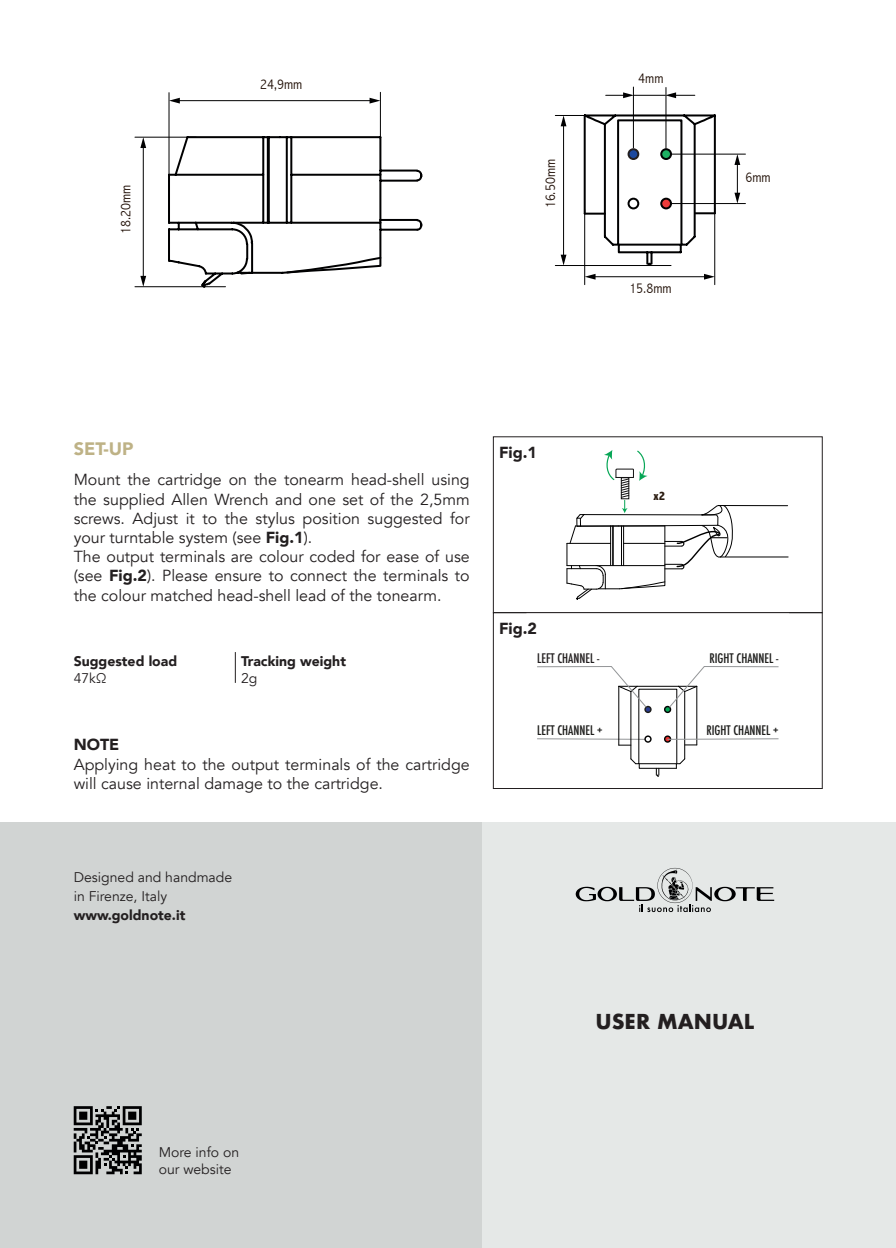
<style>
.page{position:relative;width:896px;height:1248px;background:#fff}
.page>*{position:absolute;margin:0;border:0;box-sizing:border-box;transform-origin:0 0}
.t1{font:700 20px "Futura";color:#231f20}
.t2{font:900 18px "Avenir";color:#beb286}
.t3{font:16px/19.2px "Avenir";color:#231f20;text-align:justify}
.t4{font:900 16px "Avenir";color:#231f20}
.t5{font:300 condensed 14.4px "Abadi";color:#221108;scale:1.05 1}
.t6{font:14px/16.8px "Avenir";color:#231f20}
.t7{font:900 14px "Avenir";color:#231f20}
.t8{font:500 condensed 12.8px "Futura";color:#1d1d1b}
.t9{font:500 condensed 12.8px "Futura";color:#221e1f}
.t10{font:800 condensed 12.6px "Abadi";color:#2b1c11}
.s1{font-weight:900}
</style>
<div class="page">
<div style="left:0;top:822px;width:896px;height:425px;background:#e5e8e7"></div>
<div style="left:0;top:822px;width:482px;height:425px;background:#d1d4d3"></div>
<svg style="left:576px;top:867px;width:198px;height:45px"></svg>
<hr style="left:720px;top:556px;width:68px;height:1px;background:#000">
<hr style="left:718px;top:505px;width:69px;height:1px;background:#000">
<svg style="left:566px;top:450px;width:169px;height:149px"></svg>
<svg style="left:167px;top:135px;width:256px;height:153px"></svg>
<hr style="left:380px;top:92px;width:1px;height:46px;background:#000001">
<hr style="left:169px;top:93px;width:1px;height:82px;background:#000001">
<hr style="left:178px;top:100px;width:193px;height:1px;background:#000001">
<svg style="left:369px;top:98px;width:11px;height:6px"></svg>
<svg style="left:169px;top:98px;width:11px;height:6px"></svg>
<hr style="left:135px;top:286px;width:90px;height:1px;background:#000001">
<hr style="left:135px;top:137px;width:61px;height:1px;background:#000001">
<hr style="left:143px;top:146px;width:1px;height:132px;background:#000001">
<svg style="left:140px;top:276px;width:6px;height:11px"></svg>
<svg style="left:140px;top:137px;width:6px;height:11px"></svg>
<hr style="left:633px;top:87px;width:1px;height:61px;background:#000001">
<hr style="left:665px;top:87px;width:1px;height:61px;background:#000001">
<svg style="left:606px;top:92px;width:28px;height:6px"></svg>
<svg style="left:665px;top:92px;width:30px;height:6px"></svg>
<hr style="left:634px;top:95px;width:31px;height:1px;background:#000001">
<hr style="left:670px;top:154px;width:75px;height:1px;background:#000001">
<hr style="left:670px;top:203px;width:75px;height:1px;background:#000001">
<hr style="left:737px;top:163px;width:1px;height:32px;background:#000001">
<svg style="left:734px;top:154px;width:6px;height:11px"></svg>
<svg style="left:734px;top:193px;width:6px;height:10px"></svg>
<hr style="left:584px;top:210px;width:1px;height:74px;background:#000001">
<hr style="left:714px;top:208px;width:1px;height:76px;background:#000001">
<hr style="left:593px;top:276px;width:113px;height:1px;background:#000001">
<svg style="left:585px;top:274px;width:10px;height:5px"></svg>
<svg style="left:704px;top:274px;width:11px;height:5px"></svg>
<hr style="left:555px;top:115px;width:32px;height:1px;background:#000001">
<hr style="left:555px;top:265px;width:116px;height:1px;background:#000001">
<hr style="left:563px;top:124px;width:1px;height:132px;background:#000001">
<svg style="left:561px;top:116px;width:5px;height:10px"></svg>
<svg style="left:561px;top:255px;width:5px;height:10px"></svg>
<svg style="left:583px;top:113px;width:134px;height:155px"></svg>
<svg style="left:537px;top:666px;width:242px;height:110px"></svg>
<div style="left:493px;top:612px;width:329px;height:176px;border:1px solid #231f20"></div>
<svg style="left:74px;top:1106px;width:68px;height:68px"></svg>
<hr style="left:235px;top:652px;width:1px;height:30px;background:#231f20">
<p class="t5" style="left:117px;top:234px;width:48px;rotate:-90deg">18.20mm</p>
<p class="t5" style="left:260px;top:76px;width:42px">24,9mm</p>
<p class="t5" style="left:542px;top:208px;width:48px;rotate:-90deg">16.50mm</p>
<p class="t5" style="left:638px;top:70px;width:26px">4mm</p>
<p class="t5" style="left:629px;top:280px;width:42px">15.8mm</p>
<p class="t5" style="left:745px;top:169px;width:26px">6mm</p>
<p class="t2" style="left:74px;top:433px;width:61px">SET-UP</p>
<p class="t3" style="left:74px;top:470px;width:397px">Mount the cartridge on the tonearm head-shell using the supplied Allen Wrench and one set of the 2,5mm screws. Adjust it to the stylus position suggested for your turntable system (see <span class="s1">Fig.1</span>).</p>
<p class="t3" style="left:74px;top:547px;width:397px">The output terminals are colour coded for ease of use (see <span class="s1">Fig.2</span>). Please ensure to connect the terminals to the colour matched head-shell lead of the tonearm.</p>
<p class="t7" style="left:74px;top:649px;width:105px">Suggested load</p>
<p class="t6" style="left:74px;top:670px;width:34px">47kΩ</p>
<p class="t7" style="left:241px;top:649px;width:107px">Tracking weight</p>
<p class="t6" style="left:241px;top:670px;width:18px">2g</p>
<p class="t4" style="left:74px;top:731px;width:47px">NOTE</p>
<p class="t3" style="left:74px;top:754px;width:397px">Applying heat to the output terminals of the cartridge will cause internal damage to the cartridge.</p>
<p class="t4" style="left:499px;top:439px;width:39px">Fig.1</p>
<p class="t4" style="left:499px;top:615px;width:39px">Fig.2</p>
<p class="t9" style="left:537px;top:650px;width:64px">LEFT CHANNEL -</p>
<p class="t10" style="left:653px;top:488px;width:13px">x2</p>
<p class="t8" style="left:709px;top:650px;width:71px">RIGHT CHANNEL -</p>
<p class="t8" style="left:537px;top:721px;width:67px">LEFT CHANNEL +</p>
<p class="t8" style="left:706px;top:721px;width:74px">RIGHT CHANNEL +</p>
<p class="t6" style="left:74px;top:868px;width:160px">Designed and handmade</p>
<p class="t6" style="left:74px;top:888px;width:95px">in Firenze, Italy</p>
<p class="t7" style="left:74px;top:903px;width:113px">www.goldnote.it</p>
<p class="t1" style="left:595px;top:1007px;width:161px">USER MANUAL</p>
<p class="t6" style="left:159px;top:1144px;width:82px">More info on our website</p>
</div>
